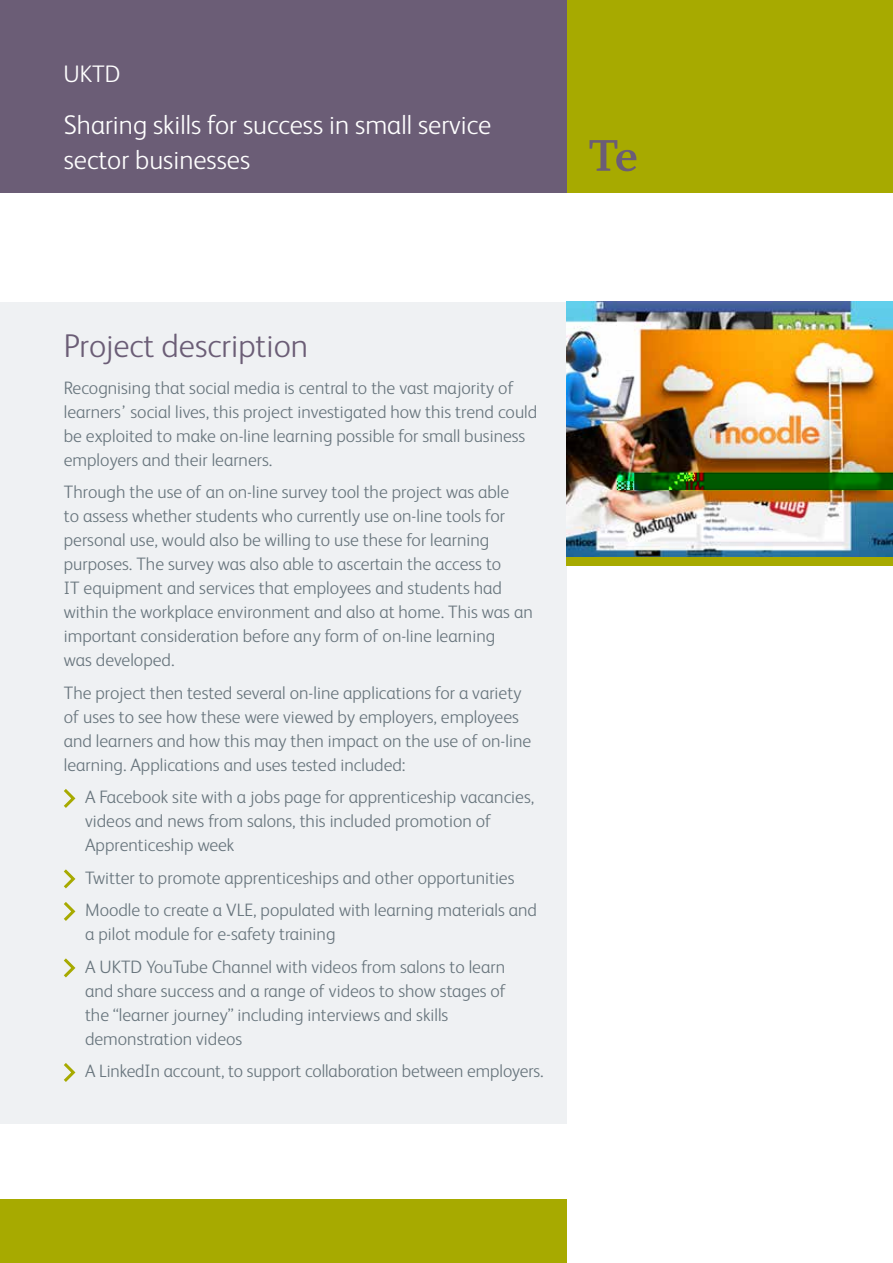
<style>
.page{position:relative;width:893px;height:1263px;background:#fff}
.page>*{position:absolute;margin:0;border:0;box-sizing:border-box;transform-origin:0 0}
.t1{font:300 33px "FS Albert";color:#6b5d76}
.t2{font:300 27px/34.5px "FS Albert";color:#fff}
.t3{font:300 24px "FS Albert";color:#fff}
.t4{font:300 18px/24px "FS Albert";color:#68757d}
</style>
<div class="page">
<div style="left:567px;top:0;width:326px;height:192px;background:#a7aa00"></div>
<div style="left:0;top:0;width:567px;height:192px;background:#6b5d76"></div>
<svg style="left:589px;top:140px;width:47px;height:31px"></svg>
<div style="left:0;top:1199px;width:567px;height:64px;background:#a7aa00"></div>
<div style="left:0;top:302px;width:567px;height:822px;background:#eff1f3"></div>
<svg style="left:63px;top:789px;width:13px;height:19px"></svg>
<svg style="left:63px;top:869px;width:13px;height:20px"></svg>
<svg style="left:63px;top:902px;width:13px;height:19px"></svg>
<svg style="left:63px;top:958px;width:13px;height:20px"></svg>
<svg style="left:63px;top:1063px;width:13px;height:19px"></svg>
<img style="left:567px;top:302px;width:326px;height:255px">
<div style="left:567px;top:557px;width:326px;height:9px;background:#a7aa00"></div>
<h3 class="t3" style="left:63px;top:58px;width:59px">UKTD</h3>
<h2 class="t2" style="left:64px;top:106px;width:429px">Sharing skills for success in small service sector businesses</h2>
<h1 class="t1" style="left:64px;top:324px;width:246px">Project description</h1>
<p class="t4" style="left:64px;top:375px;width:475px">Recognising that social media is central to the vast majority of learners’ social lives, this project investigated how this trend could be exploited to make on-line learning possible for small business employers and their learners.</p>
<p class="t4" style="left:64px;top:479px;width:470px">Through the use of an on-line survey tool the project was able<br>to assess whether students who currently use on-line tools for personal use, would also be willing to use these for learning purposes. The survey was also able to ascertain the access to<br>IT equipment and services that employees and students had within the workplace environment and also at home. This was an important consideration before any form of on-line learning<br>was developed.</p>
<p class="t4" style="left:64px;top:680px;width:469px">The project then tested several on-line applications for a variety of uses to see how these were viewed by employers, employees and learners and how this may then impact on the use of on-line learning. Applications and uses tested included:</p>
<p class="t4" style="left:85px;top:784px;width:451px">A Facebook site with a jobs page for apprenticeship vacancies, videos and news from salons, this included promotion of<br>Apprenticeship week</p>
<p class="t4" style="left:85px;top:861px;width:453px;line-height:32.5px">Twitter to promote apprenticeships and other opportunities<br>Moodle to create a VLE, populated with learning materials and</p>
<p class="t4" style="left:85px;top:917px;width:421px;line-height:32.5px">a pilot module for e-safety training<br>A UKTD YouTube Channel with videos from salons to learn</p>
<p class="t4" style="left:85px;top:978px;width:423px">and share success and a range of videos to show stages of the “learner journey” including interviews and skills demonstration videos</p>
<p class="t4" style="left:85px;top:1058px;width:460px">A LinkedIn account, to support collaboration between employers.</p>
</div>
